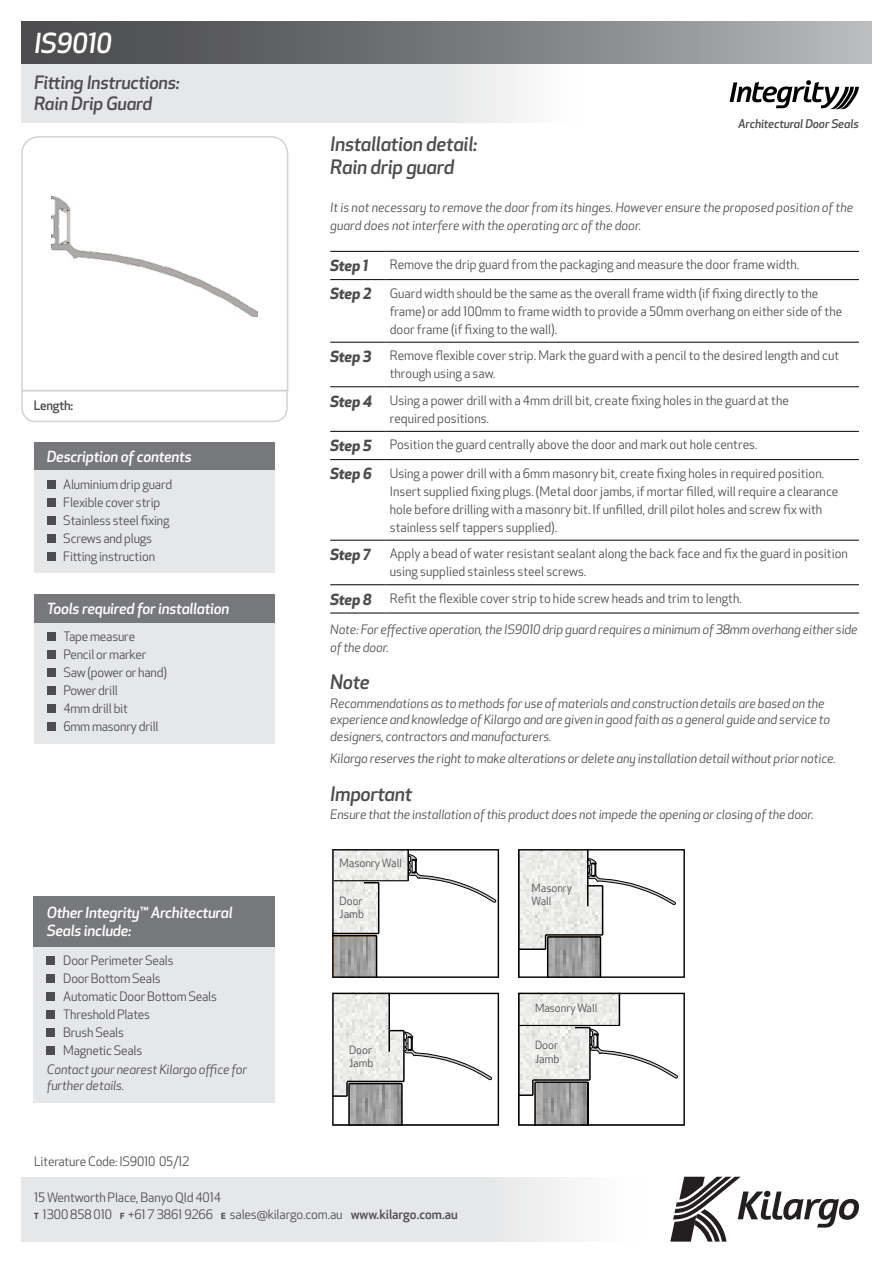
<style>
.page{position:relative;width:893px;height:1263px;background:#fff}
.page>*{position:absolute;margin:0;border:0;box-sizing:border-box;transform-origin:0 0}
.t1{font:italic 500 27px "Apex New";letter-spacing:-.015em;color:#fff}
.t2{font:italic 500 19.5px/22.5px "Apex New";letter-spacing:-.015em;color:#4d4d4f}
.t3{font:italic 500 18px/21px "Apex New";letter-spacing:-.015em;color:#4d4d4f}
.t4{font:italic 500 15px/18px "Apex New";letter-spacing:-.015em;color:#fff}
.t5{font:italic 700 15px "Apex New";letter-spacing:-.015em;color:#4d4d4f}
.t6{font:12.75px/18px "Apex New";color:#4d4d4f}
.t7{font:italic 12.75px/16.5px "Apex New";letter-spacing:-.01em;color:#4d4d4f}
.t8{font:500 12.75px "Apex New";letter-spacing:-.015em;color:#4d4d4f}
.t9{font:italic 500 11.7px "Apex New";letter-spacing:-.01em;color:#4d4d4f}
.t10{font:11.1px/13.4px "Apex New";color:#4d4d4f}
.s1{font-weight:700;font-style:italic;font-size:15px}
.s2{font-weight:700;font-size:8.25px}
.s3{font-weight:500}
</style>
<div class="page">
<div style="left:21px;top:64px;width:563px;height:59px;background:#e6e7e8"></div>
<div style="left:21px;top:21px;width:851px;height:43px;background:linear-gradient(to right,#414143,#b2b4b7)"></div>
<svg style="left:730px;top:80px;width:129px;height:29px"></svg>
<svg style="left:21px;top:392px;width:267px;height:31px"></svg>
<svg style="left:21px;top:136px;width:268px;height:256px"></svg>
<div style="left:21px;top:1177px;width:621px;height:64px;background:#e6e7e8"></div>
<svg style="left:670px;top:1177px;width:189px;height:64px"></svg>
<hr style="left:330px;top:251px;width:56px;height:1px;background:#000">
<hr style="left:386px;top:251px;width:473px;height:1px;background:#000">
<hr style="left:330px;top:279px;width:56px;height:1px;background:#000">
<hr style="left:386px;top:279px;width:473px;height:1px;background:#000">
<hr style="left:330px;top:342px;width:56px;height:1px;background:#000">
<hr style="left:386px;top:342px;width:473px;height:1px;background:#000">
<hr style="left:330px;top:386px;width:56px;height:1px;background:#000">
<hr style="left:386px;top:386px;width:473px;height:1px;background:#000">
<hr style="left:330px;top:431px;width:56px;height:1px;background:#000">
<hr style="left:386px;top:431px;width:473px;height:1px;background:#000">
<hr style="left:330px;top:459px;width:56px;height:1px;background:#000">
<hr style="left:386px;top:459px;width:473px;height:1px;background:#000">
<hr style="left:330px;top:540px;width:56px;height:1px;background:#000">
<hr style="left:386px;top:540px;width:473px;height:1px;background:#000">
<hr style="left:330px;top:584px;width:56px;height:1px;background:#000">
<hr style="left:386px;top:584px;width:473px;height:1px;background:#000">
<hr style="left:330px;top:613px;width:56px;height:1px;background:#000">
<hr style="left:386px;top:613px;width:473px;height:1px;background:#000">
<div style="left:34px;top:442px;width:241px;height:28px;background:#77787b"></div>
<div style="left:34px;top:470px;width:241px;height:103px;background:#e6e7e8"></div>
<div style="left:47px;top:480px;width:8px;height:9px;background:#4d4d4f"></div>
<div style="left:47px;top:498px;width:8px;height:9px;background:#4d4d4f"></div>
<div style="left:47px;top:516px;width:8px;height:9px;background:#4d4d4f"></div>
<div style="left:47px;top:534px;width:8px;height:9px;background:#4d4d4f"></div>
<div style="left:47px;top:552px;width:8px;height:9px;background:#4d4d4f"></div>
<div style="left:34px;top:595px;width:241px;height:28px;background:#77787b"></div>
<div style="left:34px;top:623px;width:241px;height:121px;background:#e6e7e8"></div>
<div style="left:47px;top:632px;width:8px;height:9px;background:#4d4d4f"></div>
<div style="left:47px;top:650px;width:8px;height:9px;background:#4d4d4f"></div>
<div style="left:47px;top:668px;width:8px;height:9px;background:#4d4d4f"></div>
<div style="left:47px;top:686px;width:8px;height:9px;background:#4d4d4f"></div>
<div style="left:47px;top:704px;width:8px;height:9px;background:#4d4d4f"></div>
<div style="left:47px;top:722px;width:8px;height:9px;background:#4d4d4f"></div>
<div style="left:34px;top:896px;width:241px;height:51px;background:#77787b"></div>
<div style="left:34px;top:947px;width:241px;height:156px;background:#e6e7e8"></div>
<div style="left:47px;top:956px;width:8px;height:9px;background:#4d4d4f"></div>
<div style="left:47px;top:974px;width:8px;height:9px;background:#4d4d4f"></div>
<div style="left:47px;top:992px;width:8px;height:9px;background:#4d4d4f"></div>
<div style="left:47px;top:1010px;width:8px;height:9px;background:#4d4d4f"></div>
<div style="left:47px;top:1028px;width:8px;height:9px;background:#4d4d4f"></div>
<div style="left:47px;top:1046px;width:8px;height:9px;background:#4d4d4f"></div>
<svg style="left:518px;top:849px;width:167px;height:129px"></svg>
<svg style="left:332px;top:993px;width:167px;height:133px"></svg>
<svg style="left:518px;top:993px;width:167px;height:133px"></svg>
<svg style="left:332px;top:849px;width:167px;height:129px"></svg>
<svg style="left:349px;top:1083px;width:53px;height:43px;background:#909090"></svg>
<svg style="left:536px;top:1082px;width:52px;height:44px;background:#949494"></svg>
<svg style="left:548px;top:937px;width:53px;height:39px;background:#989898"></svg>
<svg style="left:334px;top:937px;width:43px;height:39px;background:#9e9e9e"></svg>
<h1 class="t1" style="left:34px;top:25px;width:80px">IS9010</h1>
<h3 class="t3" style="left:34px;top:72px;width:147px">Fitting Instructions:<br>Rain Drip Guard</h3>
<p class="t8" style="left:34px;top:396px;width:41px">Length:</p>
<p class="t4" style="left:47px;top:447px;width:146px">Description of contents</p>
<p class="t6" style="left:63px;top:475px;width:111px">Aluminium drip guard<br>Flexible cover strip<br>Stainless steel fixing<br>Screws and plugs<br>Fitting instruction</p>
<p class="t4" style="left:47px;top:600px;width:184px">Tools required for installation</p>
<p class="t6" style="left:63px;top:627px;width:105px">Tape measure<br>Pencil or marker<br>Saw (power or hand)<br>Power drill<br>4mm drill bit<br>6mm masonry drill</p>
<p class="t4" style="left:47px;top:903px;width:187px">Other Integrity™ Architectural<br>Seals include:</p>
<p class="t6" style="left:63px;top:951px;width:155px">Door Perimeter Seals<br>Door Bottom Seals<br>Automatic Door Bottom Seals<br>Threshold Plates<br>Brush Seals<br>Magnetic Seals</p>
<p class="t7" style="left:47px;top:1061px;width:202px">Contact your nearest Kilargo office for further details.</p>
<p class="t6" style="left:34px;top:1152px;width:157px">Literature Code: IS9010 05/12</p>
<p class="t9" style="left:738px;top:116px;width:122px">Architectural Door Seals</p>
<h2 class="t2" style="left:330px;top:133px;width:149px">Installation detail:<br>Rain drip guard</h2>
<p class="t7" style="left:330px;top:198px;width:524px;line-height:18px">It is not necessary to remove the door from its hinges. However ensure the proposed position of the guard does not interfere with the operating arc of the door.</p>
<p class="t5" style="left:330px;top:255px;width:39px">Step 1</p>
<p class="t6" style="left:390px;top:256px;width:411px">Remove the drip guard from the packaging and measure the door frame width.</p>
<p class="t6" style="left:390px;top:284px;width:454px;text-indent:-60px"><span class="s1">Step 2</span> Guard width should be the same as the overall frame width (if fixing directly to the frame) or add 100mm to frame width to provide a 50mm overhang on either side of the door frame (if fixing to the wall).</p>
<p class="t6" style="left:390px;top:347px;width:451px;text-indent:-60px"><span class="s1">Step 3</span> Remove flexible cover strip. Mark the guard with a pencil to the desired length and cut through using a saw.</p>
<p class="t6" style="left:390px;top:391px;width:401px;text-indent:-60px"><span class="s1">Step 4</span> Using a power drill with a 4mm drill bit, create fixing holes in the guard at the required positions.</p>
<p class="t6" style="left:330px;top:436px;width:429px"><span class="s1">Step 5</span> Position the guard centrally above the door and mark out hole centres.</p>
<p class="t6" style="left:390px;top:464px;width:450px;text-indent:-60px"><span class="s1">Step 6</span> Using a power drill with a 6mm masonry bit, create fixing holes in required position.<br>Insert supplied fixing plugs. (Metal door jambs, if mortar filled, will require a clearance hole before drilling with a masonry bit. If unfilled, drill pilot holes and screw fix with stainless self tappers supplied).</p>
<p class="t5" style="left:330px;top:544px;width:42px">Step 7</p>
<p class="t6" style="left:390px;top:545px;width:460px">Apply a bead of water resistant sealant along the back face and fix the guard in position using supplied stainless steel screws.</p>
<p class="t6" style="left:330px;top:589px;width:413px"><span class="s1">Step 8</span> Refit the flexible cover strip to hide screw heads and trim to length.</p>
<p class="t7" style="left:330px;top:620px;width:529px;line-height:18px">Note: For effective operation, the IS9010 drip guard requires a minimum of 38mm overhang either side of the door.</p>
<h2 class="t2" style="left:330px;top:671px;width:41px">Note</h2>
<p class="t7" style="left:330px;top:695px;width:502px">Recommendations as to methods for use of materials and construction details are based on the experience and knowledge of Kilargo and are given in good faith as a general guide and service to designers, contractors and manufacturers.</p>
<p class="t7" style="left:330px;top:750px;width:507px">Kilargo reserves the right to make alterations or delete any installation detail without prior notice.</p>
<h2 class="t2" style="left:330px;top:782px;width:83px">Important</h2>
<p class="t7" style="left:330px;top:806px;width:485px">Ensure that the installation of this product does not impede the opening or closing of the door.</p>
<p class="t10" style="left:340px;top:856px;width:64px">Masonry Wall</p>
<p class="t10" style="left:532px;top:881px;width:42px">Masonry</p>
<p class="t10" style="left:340px;top:894px;width:25px">Door</p>
<p class="t10" style="left:532px;top:895px;width:22px">Wall</p>
<p class="t10" style="left:340px;top:907px;width:26px">Jamb</p>
<p class="t10" style="left:349px;top:1043px;width:26px">Door<br>Jamb</p>
<p class="t10" style="left:535px;top:1001px;width:64px">Masonry Wall</p>
<p class="t10" style="left:535px;top:1038px;width:26px">Door<br>Jamb</p>
<p class="t6" style="left:34px;top:1188px;width:425px">15 Wentworth Place, Banyo Qld 4014<br><span class="s2">T</span> 1300 858 010 <span class="s2">F</span> +61 7 3861 9266 <span class="s2">E</span> sales@kilargo.com.au <span class="s3">www.kilargo.com.au</span></p>
</div>
